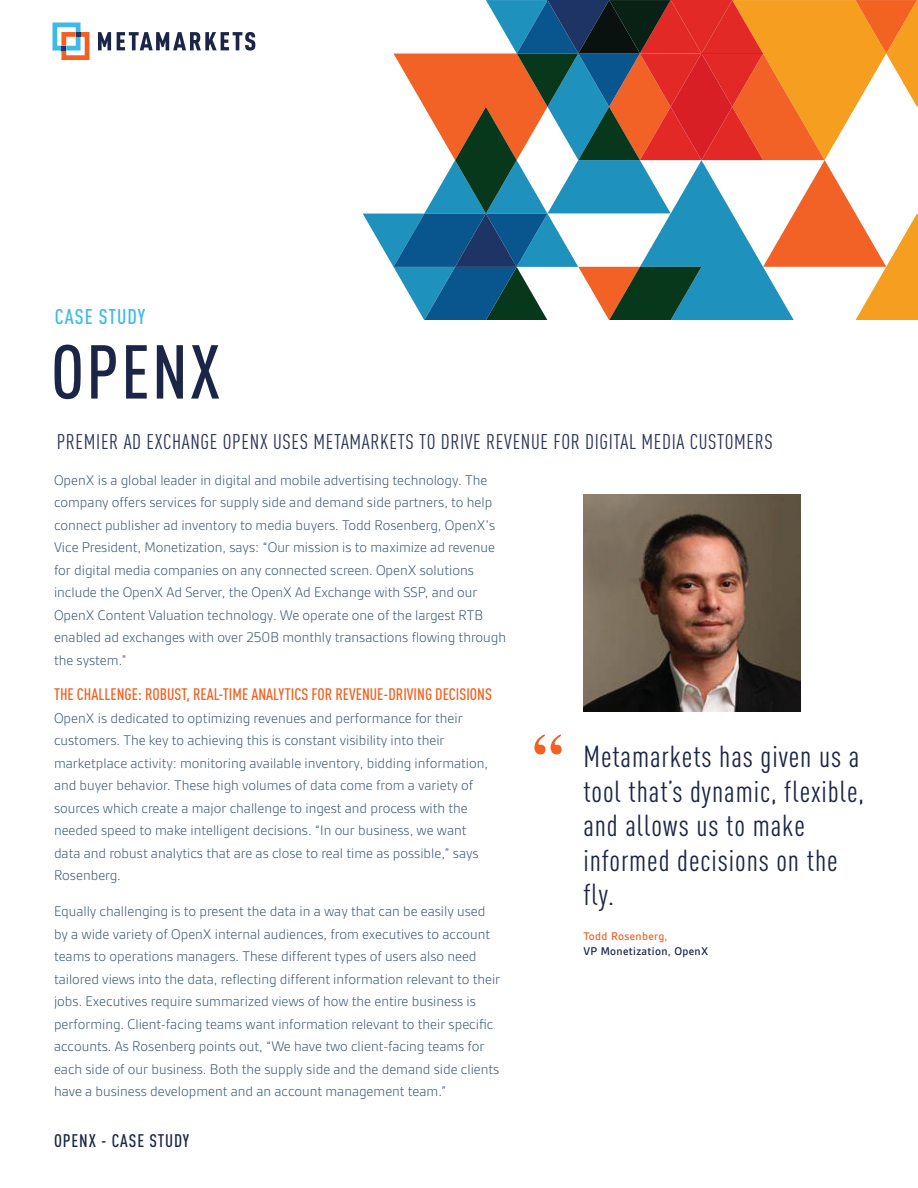
<style>
.page{position:relative;width:918px;height:1188px;background:#fff}
.page>*{position:absolute;margin:0;border:0;box-sizing:border-box;transform-origin:0 0}
.t1{font:500 75px "DIN Cond";letter-spacing:.03em;color:#1b2547}
.t2{font:700 60px "Times";color:#f26121}
.t3{font:30px/34.5px "DIN Cond";letter-spacing:.03em;color:#1b2547}
.t4{font:21px "DIN Cond";letter-spacing:.03em;color:#293259}
.t5{font:500 21px "DIN Cond";letter-spacing:.05em;color:#3eb9ea}
.t6{font:500 18px "DIN Cond";letter-spacing:.05em;color:#1b2547}
.t7{font:500 16.5px "DIN Cond";color:#f26121}
.t8{font:300 15px/22.5px "Gesta";color:#375471}
.t9{font:500 12px "Gesta";letter-spacing:.03em;color:#1b2547}
.t10{font:500 12px "Gesta";letter-spacing:.03em;color:#f26125}
</style>
<div class="page">
<svg style="left:53px;top:23px;width:36px;height:37px"></svg>
<svg style="left:98px;top:32px;width:13px;height:18px"></svg>
<svg style="left:117px;top:32px;width:138px;height:19px"></svg>
<svg style="left:363px;top:0;width:555px;height:320px"></svg>
<img style="left:584px;top:494px;width:217px;height:217px">
<h3 class="t5" style="left:55px;top:304px;width:92px">CASE STUDY</h3>
<h1 class="t1" style="left:51px;top:327px;width:171px">OPENX</h1>
<h3 class="t4" style="left:57px;top:429px;width:718px">PREMIER AD EXCHANGE OPENX USES METAMARKETS TO DRIVE REVENUE FOR DIGITAL MEDIA CUSTOMERS</h3>
<p class="t8" style="left:54px;top:469px;width:454px">OpenX is a global leader in digital and mobile advertising technology. The company offers services for supply side and demand side partners, to help connect publisher ad inventory to media buyers. Todd Rosenberg, OpenX’s Vice President, Monetization, says: “Our mission is to maximize ad revenue for digital media companies on any connected screen. OpenX solutions include the OpenX Ad Server, the OpenX Ad Exchange with SSP, and our OpenX Content Valuation technology. We operate one of the largest RTB enabled ad exchanges with over 250B monthly transactions flowing through the system.”</p>
<p class="t7" style="left:54px;top:684px;width:440px">THE CHALLENGE: ROBUST, REAL-TIME ANALYTICS FOR REVENUE-DRIVING DECISIONS</p>
<p class="t8" style="left:54px;top:707px;width:436px">OpenX is dedicated to optimizing revenues and performance for their customers. The key to achieving this is constant visibility into their marketplace activity: monitoring available inventory, bidding information, and buyer behavior. These high volumes of data come from a variety of sources which create a major challenge to ingest and process with the needed speed to make intelligent decisions. “In our business, we want data and robust analytics that are as close to real time as possible,” says Rosenberg.</p>
<p class="t8" style="left:54px;top:900px;width:448px">Equally challenging is to present the data in a way that can be easily used by a wide variety of OpenX internal audiences, from executives to account teams to operations managers. These different types of users also need tailored views into the data, reflecting different information relevant to their jobs. Executives require summarized views of how the entire business is performing. Client-facing teams want information relevant to their specific accounts. As Rosenberg points out, “We have two client-facing teams for each side of our business. Both the supply side and the demand side clients have a business development and an account management team.”</p>
<p class="t6" style="left:54px;top:1130px;width:137px">OPENX - CASE STUDY</p>
<h2 class="t2" style="left:532px;top:698px;width:31px">“</h2>
<h3 class="t3" style="left:583px;top:739px;width:282px">Metamarkets has given us a tool that’s dynamic, flexible, and allows us to make informed decisions on the fly.</h3>
<p class="t10" style="left:583px;top:929px;width:86px">Todd Rosenberg,</p>
<p class="t9" style="left:583px;top:944px;width:126px">VP Monetization, OpenX</p>
</div>
